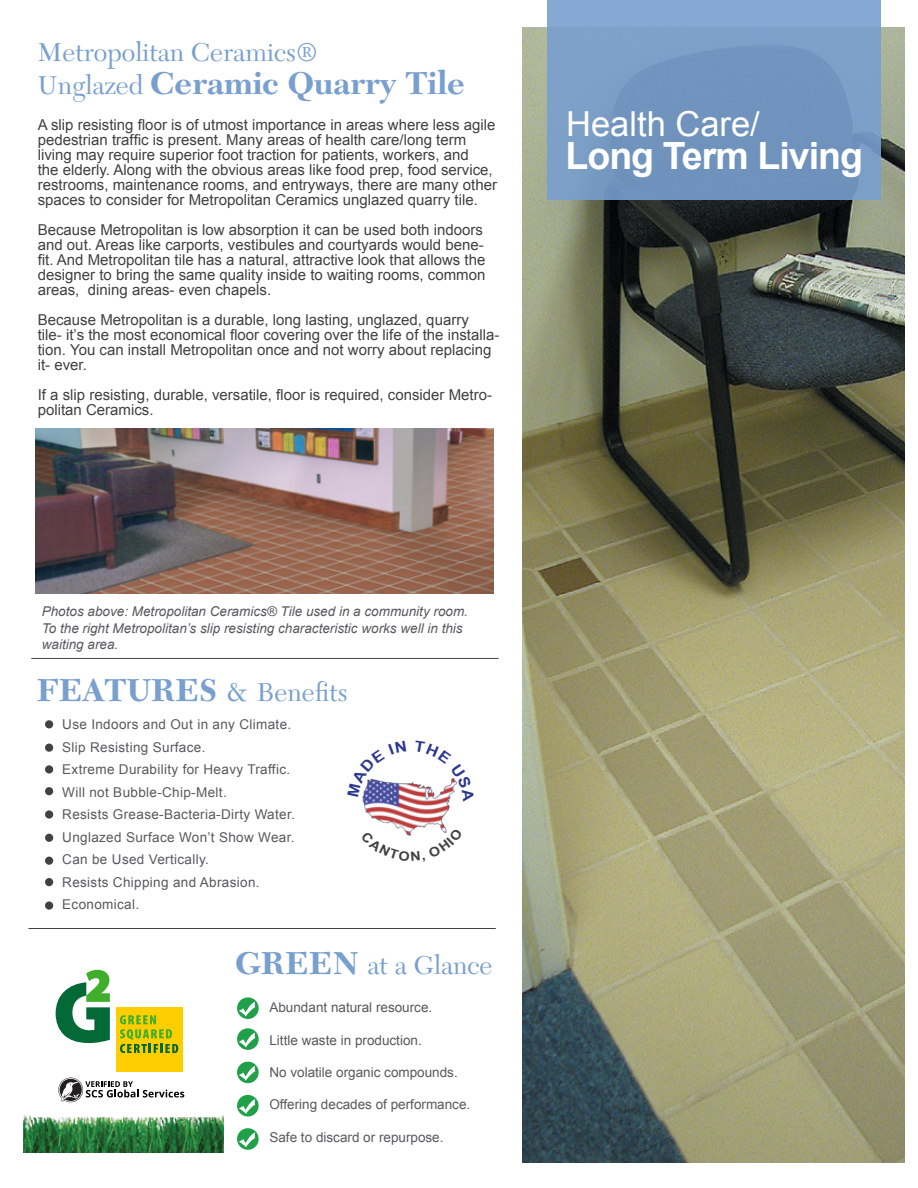
<style>
.page{position:relative;width:918px;height:1188px;background:#fff}
.page>*{position:absolute;margin:0;border:0;box-sizing:border-box;transform-origin:0 0}
.t1{font:700 37.5px "Arial";letter-spacing:-.025em;color:#fff}
.t2{font:34.5px "Arial";color:#fff}
.t3{font:700 33px "New Caledonia";color:#789fce}
.t4{font:27px "New Caledonia";color:#789fce}
.t5{font:15px/15px "Arial";color:#414041}
.t6{font:13.5px/22.5px "Arial";letter-spacing:.025em;color:#58595b}
.t7{font:italic 13.5px/16.5px "Arial";color:#58595b}
.t8{font:13.5px "Arial";color:#58595b}
.s1{font-weight:400;font-size:27px}
.s2{font-weight:700;font-size:33px}
</style>
<div class="page">
<img style="left:522px;top:27px;width:382px;height:1136px">
<div style="left:547px;top:0;width:333px;height:200px;background:linear-gradient(to bottom,#81a4cd,#6d90ba)"></div>
<hr style="left:31px;top:658px;width:468px;height:1px;background:#414041">
<img style="left:35px;top:428px;width:458px;height:166px">
<hr style="left:28px;top:928px;width:468px;height:1px;background:#414041">
<svg style="left:237px;top:997px;width:22px;height:22px"></svg>
<svg style="left:237px;top:1028px;width:22px;height:22px"></svg>
<div style="left:237px;top:1062px;width:22px;height:21px;background:#20a049;border-radius:50%"></div>
<svg style="left:237px;top:1095px;width:22px;height:22px"></svg>
<svg style="left:237px;top:1128px;width:22px;height:22px"></svg>
<svg style="left:239px;top:1002px;width:16px;height:14px"></svg>
<svg style="left:239px;top:1033px;width:16px;height:14px"></svg>
<svg style="left:239px;top:1066px;width:16px;height:15px"></svg>
<svg style="left:239px;top:1099px;width:16px;height:15px"></svg>
<svg style="left:239px;top:1132px;width:16px;height:15px"></svg>
<img style="left:23px;top:1114px;width:201px;height:38px">
<div style="left:31px;top:937px;width:188px;height:179px;background:#fff"></div>
<div style="left:116px;top:1007px;width:66px;height:64px;background:#ffce00"></div>
<svg style="left:120px;top:1015px;width:58px;height:38px"></svg>
<svg style="left:56px;top:970px;width:54px;height:73px"></svg>
<svg style="left:58px;top:1078px;width:126px;height:24px"></svg>
<img style="left:362px;top:782px;width:88px;height:46px">
<div style="left:45px;top:720px;width:8px;height:8px;background:#414042;border-radius:50%"></div>
<div style="left:45px;top:744px;width:8px;height:8px;background:#414042;border-radius:50%"></div>
<div style="left:45px;top:765px;width:8px;height:9px;background:#414042;border-radius:50%"></div>
<div style="left:45px;top:787px;width:8px;height:8px;background:#414042;border-radius:50%"></div>
<div style="left:45px;top:810px;width:8px;height:9px;background:#414042;border-radius:50%"></div>
<div style="left:45px;top:834px;width:8px;height:8px;background:#414042;border-radius:50%"></div>
<div style="left:45px;top:857px;width:8px;height:8px;background:#414042;border-radius:50%"></div>
<div style="left:45px;top:878px;width:8px;height:8px;background:#414042;border-radius:50%"></div>
<div style="left:45px;top:901px;width:8px;height:9px;background:#414042;border-radius:50%"></div>
<svg style="left:362px;top:778px;width:44px;height:19px"></svg>
<svg style="left:414px;top:778px;width:44px;height:24px"></svg>
<svg style="left:397px;top:828px;width:50px;height:8px"></svg>
<h3 class="t4" style="left:38px;top:36px;width:282px">Metropolitan Ceramics®</h3>
<h3 class="t3" style="left:38px;top:63px;width:429px"><span class="s1">Unglazed</span> Ceramic Quarry Tile</h3>
<p class="t5" style="left:38px;top:117px;width:461px">A slip resisting floor is of utmost importance in areas where less agile pedestrian traffic is present. Many areas of health care/long term living may require superior foot traction for patients, workers, and<br>the elderly. Along with the obvious areas like food prep, food service, restrooms, maintenance rooms, and entryways, there are many other spaces to consider for Metropolitan Ceramics unglazed quarry tile.</p>
<p class="t5" style="left:38px;top:222px;width:449px">Because Metropolitan is low absorption it can be used both indoors and out. Areas like carports, vestibules and courtyards would bene&shy;fit. And Metropolitan tile has a natural, attractive look that allows the designer to bring the same quality inside to waiting rooms, common areas, dining areas- even chapels.</p>
<p class="t5" style="left:38px;top:312px;width:463px">Because Metropolitan is a durable, long lasting, unglazed, quarry<br>tile- it’s the most economical floor covering over the life of the installa&shy;tion. You can install Metropolitan once and not worry about replacing it- ever.</p>
<p class="t5" style="left:38px;top:387px;width:456px">If a slip resisting, durable, versatile, floor is required, consider Metro&shy;politan Ceramics.</p>
<h2 class="t2" style="left:566px;top:101px;width:195px">Health Care/</h2>
<h1 class="t1" style="left:565px;top:131px;width:299px">Long Term Living</h1>
<p class="t7" style="left:42px;top:603px;width:428px">Photos above: Metropolitan Ceramics® Tile used in a community room.<br>To the right Metropolitan’s slip resisting characteristic works well in this waiting area.</p>
<h3 class="t4" style="left:37px;top:677px;width:313px"><span class="s2">FEATURES</span> &amp; Benefits</h3>
<p class="t6" style="left:62px;top:713px;width:234px">Use Indoors and Out in any Climate.<br>Slip Resisting Surface.<br>Extreme Durability for Heavy Traffic.<br>Will not Bubble-Chip-Melt.<br>Resists Grease-Bacteria-Dirty Water.<br>Unglazed Surface Won’t Show Wear.<br>Can be Used Vertically.<br>Resists Chipping and Abrasion.<br>Economical.</p>
<h3 class="t4" style="left:235px;top:949px;width:259px"><span class="s2">GREEN</span> at a Glance</h3>
<p class="t8" style="left:269px;top:999px;width:164px">Abundant natural resource.</p>
<p class="t8" style="left:269px;top:1031px;width:154px">Little waste in production.</p>
<p class="t8" style="left:269px;top:1063px;width:190px">No volatile organic compounds.</p>
<p class="t8" style="left:269px;top:1096px;width:202px">Offering decades of performance.</p>
<p class="t8" style="left:269px;top:1128px;width:176px">Safe to discard or repurpose.</p>
</div>
